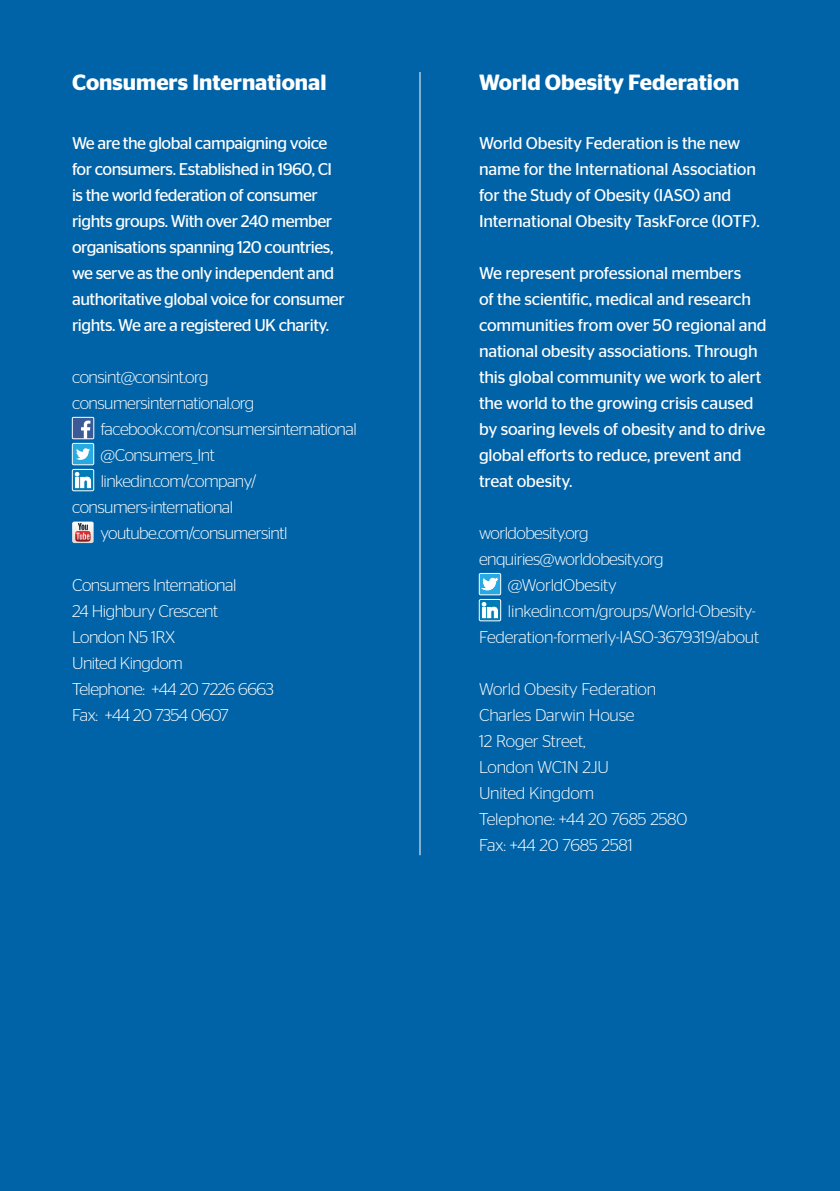
<style>
.page{position:relative;width:840px;height:1191px;background:#fff}
.page>*{position:absolute;margin:0;border:0;box-sizing:border-box;transform-origin:0 0}
.t1{font:600 22px "Stag Sans";color:#fff}
.t2{font:17px/26px "Stag Sans";letter-spacing:-.01em;color:#fff}
.t3{font:300 17px/26px "Stag Sans";letter-spacing:-.03em;color:#fff}
.t4{font:17px/26px "Stag Sans";letter-spacing:-.03em;color:#fff}
.t5{font:300 17px/26px "Stag Sans";letter-spacing:-.01em;color:#fff}
</style>
<div class="page">
<div style="left:0;top:0;width:839px;height:1191px;background:#0063a7"></div>
<div style="left:72px;top:417px;width:22px;height:22px;background:#3d5a98"></div>
<div style="left:72px;top:417px;width:22px;height:22px;border:1px solid #fff"></div>
<svg style="left:81px;top:420px;width:9px;height:19px"></svg>
<div style="left:72px;top:443px;width:22px;height:22px;background:#27aae1"></div>
<div style="left:72px;top:443px;width:22px;height:22px;border:1px solid #fff"></div>
<svg style="left:76px;top:448px;width:14px;height:12px"></svg>
<svg style="left:72px;top:469px;width:22px;height:22px"></svg>
<div style="left:72px;top:469px;width:22px;height:22px;border:1px solid #fff;border-radius:2px"></div>
<svg style="left:75px;top:472px;width:16px;height:16px"></svg>
<svg style="left:72px;top:521px;width:22px;height:22px"></svg>
<div style="left:479px;top:573px;width:21px;height:22px;background:#27aae1"></div>
<div style="left:478px;top:573px;width:22px;height:22px;border:1px solid #fff"></div>
<svg style="left:481px;top:577px;width:16px;height:13px"></svg>
<svg style="left:479px;top:599px;width:21px;height:22px"></svg>
<div style="left:478px;top:599px;width:22px;height:22px;border:1px solid #fff;border-radius:2px"></div>
<svg style="left:481px;top:602px;width:16px;height:16px"></svg>
<hr style="left:419px;top:72px;width:1px;height:783px;background:#fff">
<p class="t1" style="left:72px;top:69px;width:256px">Consumers International</p>
<p class="t4" style="left:72px;top:130px;width:274px">We are the global campaigning voice for consumers. Established in 1960, CI is the world federation of consumer rights groups. With over 240 member organisations spanning 120 countries, we serve as the only independent and authoritative global voice for consumer rights. We are a registered UK charity.</p>
<p class="t3" style="left:72px;top:364px;width:138px">consint@consint.org</p>
<p class="t3" style="left:72px;top:390px;width:184px">consumersinternational.org</p>
<p class="t3" style="left:101px;top:416px;width:257px">facebook.com/consumersinternational</p>
<p class="t3" style="left:101px;top:442px;width:115px">@Consumers_Int</p>
<p class="t3" style="left:101px;top:468px;width:157px">linkedin.com/company/</p>
<p class="t3" style="left:72px;top:494px;width:162px">consumers-international</p>
<p class="t3" style="left:100px;top:520px;width:188px">youtube.com/consumersintl</p>
<p class="t3" style="left:72px;top:572px;width:203px">Consumers International<br>24 Highbury Crescent<br>London N5 1RX<br>United Kingdom<br>Telephone: +44 20 7226 6663<br>Fax: +44 20 7354 0607</p>
<p class="t1" style="left:478px;top:69px;width:262px">World Obesity Federation</p>
<p class="t2" style="left:478px;top:130px;width:282px">World Obesity Federation is the new name for the International Association for the Study of Obesity (IASO) and International Obesity TaskForce (IOTF).</p>
<p class="t2" style="left:478px;top:260px;width:289px">We represent professional members<br>of the scientific, medical and research communities from over 50 regional and national obesity associations. Through this global community we work to alert the world to the growing crisis caused by soaring levels of obesity and to drive global efforts to reduce, prevent and treat obesity.</p>
<p class="t3" style="left:478px;top:520px;width:111px">worldobesity.org</p>
<p class="t3" style="left:478px;top:546px;width:186px">enquiries@worldobesity.org</p>
<p class="t5" style="left:507px;top:572px;width:110px">@WorldObesity</p>
<p class="t5" style="left:507px;top:598px;width:249px">linkedin.com/groups/World-Obesity-</p>
<p class="t5" style="left:478px;top:624px;width:281px">Federation-formerly-IASO-3679319/about</p>
<p class="t5" style="left:478px;top:676px;width:210px">World Obesity Federation<br>Charles Darwin House<br>12 Roger Street,<br>London WC1N 2JU<br>United Kingdom<br>Telephone: +44 20 7685 2580<br>Fax: +44 20 7685 2581</p>
</div>
